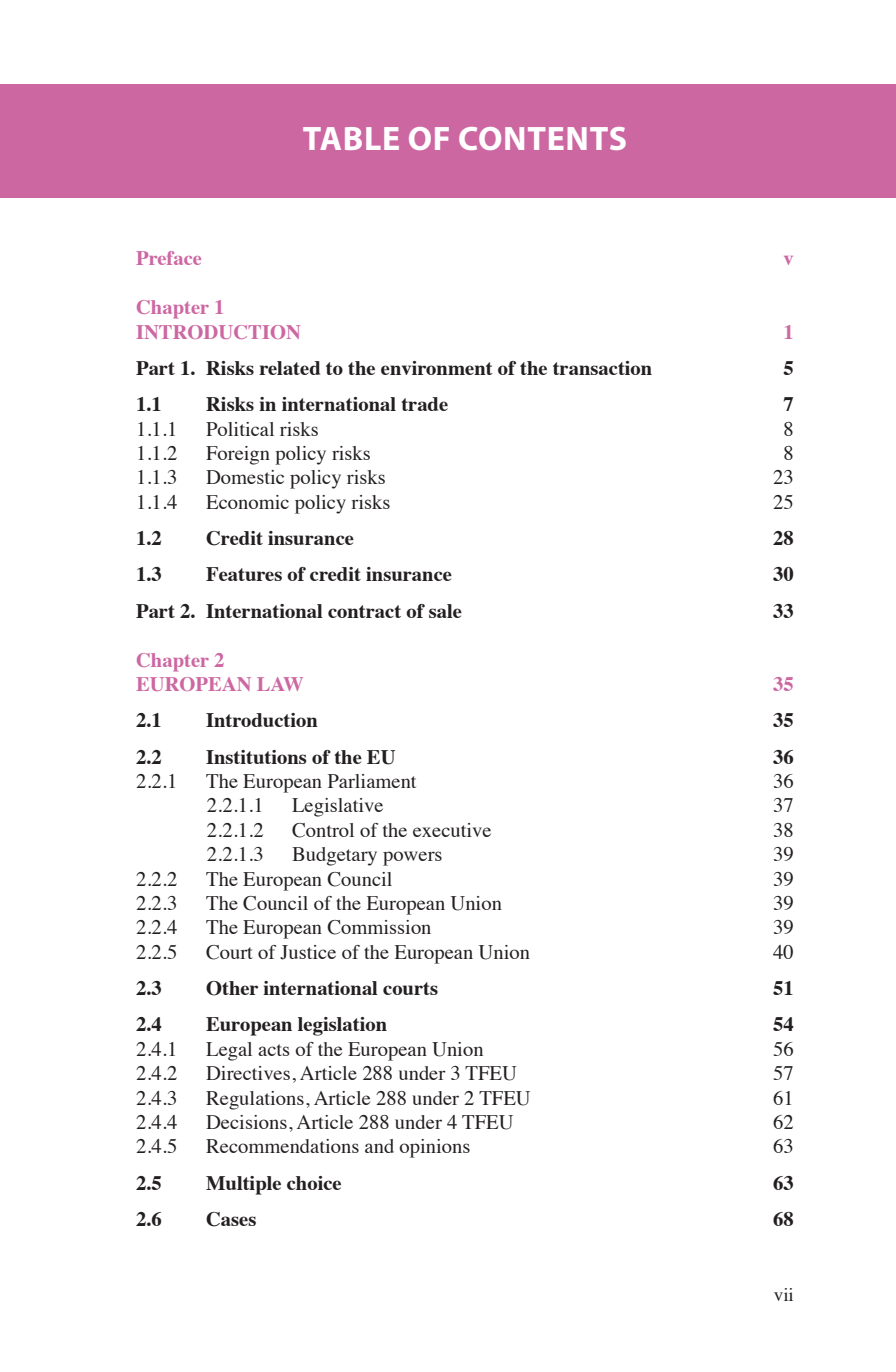
<style>
.page{position:relative;width:896px;height:1372px;background:#fff}
.page>*{position:absolute;margin:0;border:0;box-sizing:border-box;transform-origin:0 0}
.t1{font:700 34px "Myriad Pro";letter-spacing:.02em;color:#fff}
.t2{font:20.6px "Times";color:#231f20}
.t3{font:700 20.6px "Times";color:#231f20}
.t4{font:700 20.6px/24.4px "Times";color:#cd67a2}
.t5{font:19px "Times";color:#231f20}
</style>
<div class="page">
<div style="left:0;top:84px;width:896px;height:113px;background:#cd67a2"></div>
<h1 class="t1" style="left:303px;top:117px;width:326px">TABLE OF CONTENTS</h1>
<p class="t4" style="left:136px;top:247px;width:67px">Preface</p>
<p class="t4" style="left:783px;top:247px;width:12px">v</p>
<p class="t4" style="left:136px;top:296px;width:166px">Chapter 1<br>INTRODUCTION</p>
<p class="t4" style="left:783px;top:320px;width:12px">1</p>
<p class="t3" style="left:136px;top:354px;width:518px">Part 1. Risks related to the environment of the transaction</p>
<p class="t3" style="left:783px;top:354px;width:12px">5</p>
<p class="t3" style="left:136px;top:391px;width:27px">1.1</p>
<p class="t3" style="left:206px;top:391px;width:244px">Risks in international trade</p>
<p class="t3" style="left:783px;top:391px;width:12px">7</p>
<p class="t2" style="left:136px;top:409px;width:43px">1.1.1</p>
<p class="t2" style="left:206px;top:409px;width:114px">Political risks</p>
<p class="t2" style="left:783px;top:409px;width:12px">8</p>
<p class="t2" style="left:136px;top:434px;width:43px">1.1.2</p>
<p class="t2" style="left:206px;top:434px;width:166px">Foreign policy risks</p>
<p class="t2" style="left:783px;top:434px;width:12px">8</p>
<p class="t2" style="left:136px;top:458px;width:43px">1.1.3</p>
<p class="t2" style="left:206px;top:458px;width:181px">Domestic policy risks</p>
<p class="t2" style="left:773px;top:458px;width:22px">23</p>
<p class="t2" style="left:136px;top:483px;width:43px">1.1.4</p>
<p class="t2" style="left:206px;top:483px;width:186px">Economic policy risks</p>
<p class="t2" style="left:773px;top:483px;width:22px">25</p>
<p class="t3" style="left:136px;top:524px;width:27px">1.2</p>
<p class="t3" style="left:206px;top:524px;width:149px">Credit insurance</p>
<p class="t3" style="left:773px;top:524px;width:22px">28</p>
<p class="t3" style="left:136px;top:561px;width:27px">1.3</p>
<p class="t3" style="left:206px;top:561px;width:247px">Features of credit insurance</p>
<p class="t3" style="left:773px;top:561px;width:22px">30</p>
<p class="t3" style="left:136px;top:597px;width:327px">Part 2. International contract of sale</p>
<p class="t3" style="left:773px;top:597px;width:22px">33</p>
<p class="t4" style="left:136px;top:648px;width:169px">Chapter 2<br>EUROPEAN LAW</p>
<p class="t4" style="left:773px;top:673px;width:22px">35</p>
<p class="t3" style="left:136px;top:707px;width:27px">2.1</p>
<p class="t3" style="left:206px;top:707px;width:113px">Introduction</p>
<p class="t3" style="left:773px;top:707px;width:22px">35</p>
<p class="t3" style="left:136px;top:743px;width:27px">2.2</p>
<p class="t3" style="left:206px;top:743px;width:191px">Institutions of the EU</p>
<p class="t3" style="left:773px;top:743px;width:22px">36</p>
<p class="t2" style="left:136px;top:762px;width:43px">2.2.1</p>
<p class="t2" style="left:206px;top:762px;width:212px">The European Parliament</p>
<p class="t2" style="left:773px;top:762px;width:22px">36</p>
<p class="t2" style="left:207px;top:786px;width:58px">2.2.1.1</p>
<p class="t2" style="left:292px;top:786px;width:93px">Legislative</p>
<p class="t2" style="left:773px;top:786px;width:22px">37</p>
<p class="t2" style="left:207px;top:811px;width:58px">2.2.1.2</p>
<p class="t2" style="left:292px;top:811px;width:201px">Control of the executive</p>
<p class="t2" style="left:773px;top:811px;width:22px">38</p>
<p class="t2" style="left:207px;top:835px;width:58px">2.2.1.3</p>
<p class="t2" style="left:292px;top:835px;width:152px">Budgetary powers</p>
<p class="t2" style="left:773px;top:835px;width:22px">39</p>
<p class="t2" style="left:136px;top:859px;width:43px">2.2.2</p>
<p class="t2" style="left:206px;top:859px;width:188px">The European Council</p>
<p class="t2" style="left:773px;top:859px;width:22px">39</p>
<p class="t2" style="left:136px;top:884px;width:43px">2.2.3</p>
<p class="t2" style="left:206px;top:884px;width:297px">The Council of the European Union</p>
<p class="t2" style="left:773px;top:884px;width:22px">39</p>
<p class="t2" style="left:136px;top:908px;width:43px">2.2.4</p>
<p class="t2" style="left:206px;top:908px;width:227px">The European Commission</p>
<p class="t2" style="left:773px;top:908px;width:22px">39</p>
<p class="t2" style="left:136px;top:933px;width:43px">2.2.5</p>
<p class="t2" style="left:206px;top:933px;width:325px">Court of Justice of the European Union</p>
<p class="t2" style="left:773px;top:933px;width:22px">40</p>
<p class="t3" style="left:136px;top:974px;width:27px">2.3</p>
<p class="t3" style="left:206px;top:974px;width:233px">Other international courts</p>
<p class="t3" style="left:773px;top:974px;width:22px">51</p>
<p class="t3" style="left:136px;top:1011px;width:27px">2.4</p>
<p class="t3" style="left:206px;top:1011px;width:183px">European legislation</p>
<p class="t3" style="left:773px;top:1011px;width:22px">54</p>
<p class="t2" style="left:136px;top:1030px;width:43px">2.4.1</p>
<p class="t2" style="left:206px;top:1030px;width:279px">Legal acts of the European Union</p>
<p class="t2" style="left:773px;top:1030px;width:22px">56</p>
<p class="t2" style="left:136px;top:1054px;width:43px">2.4.2</p>
<p class="t2" style="left:206px;top:1054px;width:312px">Directives, Article 288 under 3 TFEU</p>
<p class="t2" style="left:773px;top:1054px;width:22px">57</p>
<p class="t2" style="left:136px;top:1078px;width:43px">2.4.3</p>
<p class="t2" style="left:206px;top:1078px;width:326px">Regulations, Article 288 under 2 TFEU</p>
<p class="t2" style="left:773px;top:1078px;width:22px">61</p>
<p class="t2" style="left:136px;top:1103px;width:43px">2.4.4</p>
<p class="t2" style="left:206px;top:1103px;width:309px">Decisions, Article 288 under 4 TFEU</p>
<p class="t2" style="left:773px;top:1103px;width:22px">62</p>
<p class="t2" style="left:136px;top:1127px;width:43px">2.4.5</p>
<p class="t2" style="left:206px;top:1127px;width:266px">Recommendations and opinions</p>
<p class="t2" style="left:773px;top:1127px;width:22px">63</p>
<p class="t3" style="left:136px;top:1169px;width:27px">2.5</p>
<p class="t3" style="left:206px;top:1169px;width:137px">Multiple choice</p>
<p class="t3" style="left:773px;top:1169px;width:22px">63</p>
<p class="t3" style="left:136px;top:1205px;width:27px">2.6</p>
<p class="t3" style="left:206px;top:1205px;width:52px">Cases</p>
<p class="t3" style="left:773px;top:1205px;width:22px">68</p>
<p class="t5" style="left:774px;top:1277px;width:22px">vii</p>
</div>
